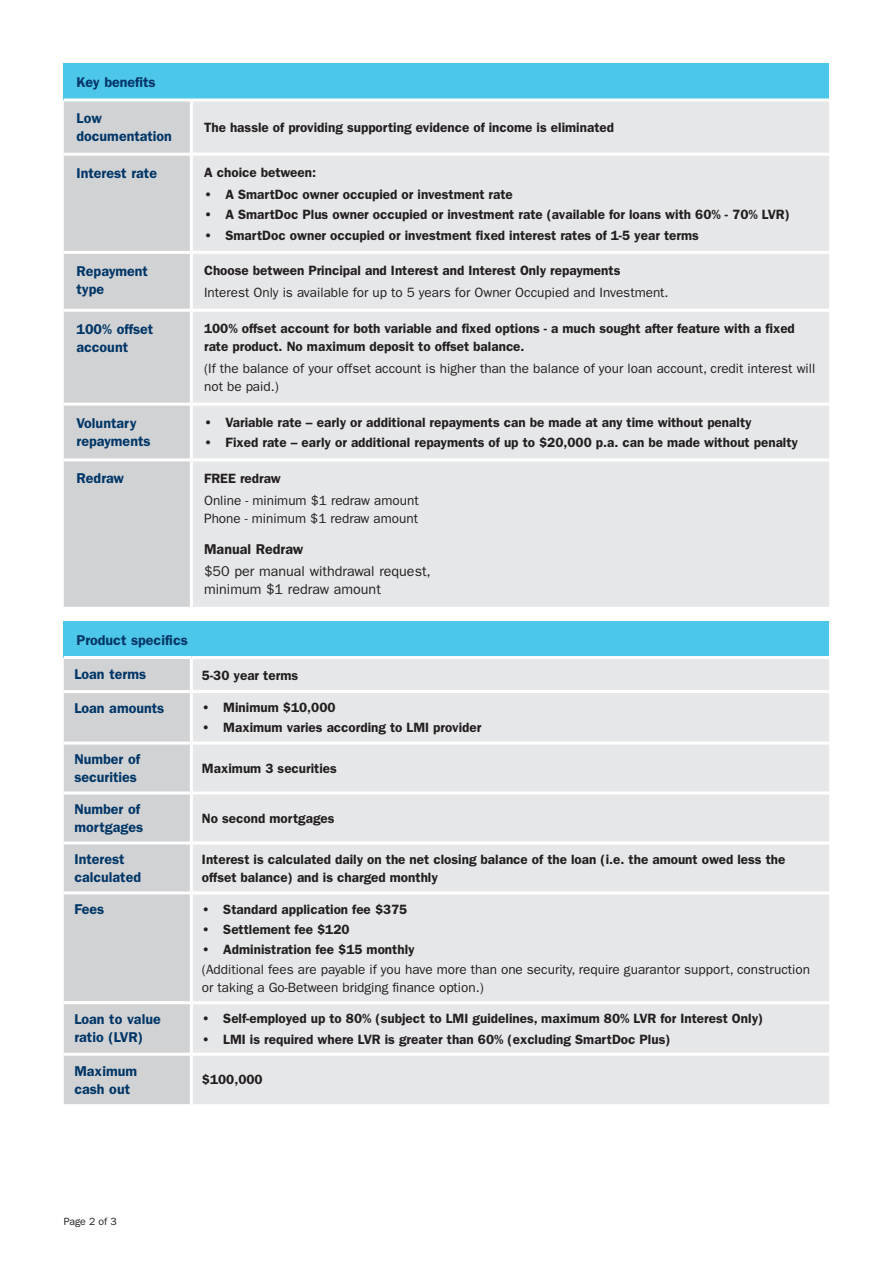
<style>
.page{position:relative;width:893px;height:1263px;background:#fff}
.page>*{position:absolute;margin:0;border:0;box-sizing:border-box;transform-origin:0 0}
.t1{font:600 14.25px/18px "Franklin Gothic";color:#003667}
.t2{font:14.25px/18px "Franklin Gothic";color:#231f20}
.t3{font:600 14.25px "Franklin Gothic";color:#231f20}
.t4{font:600 13.5px/18px "Franklin Gothic";color:#231f20}
.t5{font:13.5px/18px "Franklin Gothic";color:#231f20}
.t6{font:10.5px "Franklin Gothic";color:#231f20}
</style>
<div class="page">
<div style="left:64px;top:64px;width:765px;height:36px;background:#4dc7e9"></div>
<div style="left:64px;top:101px;width:126px;height:506px;background:#d1d2d4"></div>
<div style="left:193px;top:101px;width:636px;height:506px;background:#e6e7e9"></div>
<hr style="left:64px;top:98px;width:127px;height:3px;background:#fff">
<hr style="left:191px;top:98px;width:638px;height:3px;background:#fff">
<hr style="left:64px;top:153px;width:127px;height:3px;background:#fff">
<hr style="left:191px;top:153px;width:638px;height:3px;background:#fff">
<hr style="left:64px;top:251px;width:127px;height:3px;background:#fff">
<hr style="left:191px;top:251px;width:638px;height:3px;background:#fff">
<hr style="left:64px;top:309px;width:127px;height:3px;background:#fff">
<hr style="left:191px;top:309px;width:638px;height:3px;background:#fff">
<hr style="left:64px;top:403px;width:127px;height:3px;background:#fff">
<hr style="left:191px;top:403px;width:638px;height:3px;background:#fff">
<hr style="left:64px;top:458px;width:127px;height:3px;background:#fff">
<hr style="left:191px;top:458px;width:638px;height:3px;background:#fff">
<div style="left:64px;top:621px;width:765px;height:36px;background:#4dc7e9"></div>
<div style="left:64px;top:659px;width:126px;height:445px;background:#d1d2d4"></div>
<div style="left:193px;top:659px;width:636px;height:445px;background:#e6e7e9"></div>
<hr style="left:64px;top:656px;width:127px;height:3px;background:#fff">
<hr style="left:191px;top:656px;width:638px;height:3px;background:#fff">
<hr style="left:64px;top:690px;width:127px;height:3px;background:#fff">
<hr style="left:191px;top:690px;width:638px;height:3px;background:#fff">
<hr style="left:64px;top:741px;width:127px;height:3px;background:#fff">
<hr style="left:191px;top:741px;width:638px;height:3px;background:#fff">
<hr style="left:64px;top:791px;width:127px;height:3px;background:#fff">
<hr style="left:191px;top:791px;width:638px;height:3px;background:#fff">
<hr style="left:64px;top:841px;width:127px;height:3px;background:#fff">
<hr style="left:191px;top:841px;width:638px;height:3px;background:#fff">
<hr style="left:64px;top:891px;width:127px;height:3px;background:#fff">
<hr style="left:191px;top:891px;width:638px;height:3px;background:#fff">
<hr style="left:64px;top:1001px;width:127px;height:3px;background:#fff">
<hr style="left:191px;top:1001px;width:638px;height:3px;background:#fff">
<hr style="left:64px;top:1053px;width:127px;height:3px;background:#fff">
<hr style="left:191px;top:1053px;width:638px;height:3px;background:#fff">
<p class="t1" style="left:77px;top:73px;width:81px">Key benefits</p>
<p class="t1" style="left:77px;top:110px;width:97px">Low documentation</p>
<p class="t4" style="left:204px;top:119px;width:411px">The hassle of providing supporting evidence of income is eliminated</p>
<p class="t1" style="left:77px;top:164px;width:82px">Interest rate</p>
<p class="t4" style="left:204px;top:163px;width:114px">A choice between:</p>
<p class="t4" style="left:204px;top:186px;width:310px">• A SmartDoc owner occupied or investment rate</p>
<p class="t4" style="left:204px;top:206px;width:587px">• A SmartDoc Plus owner occupied or investment rate (available for loans with 60% - 70% LVR)</p>
<p class="t4" style="left:204px;top:226px;width:496px">• SmartDoc owner occupied or investment fixed interest rates of 1-5 year terms</p>
<p class="t1" style="left:77px;top:262px;width:73px">Repayment type</p>
<p class="t4" style="left:204px;top:262px;width:418px">Choose between Principal and Interest and Interest Only repayments</p>
<p class="t5" style="left:204px;top:284px;width:466px">Interest Only is available for up to 5 years for Owner Occupied and Investment.</p>
<p class="t1" style="left:77px;top:320px;width:78px">100% offset account</p>
<p class="t4" style="left:204px;top:319px;width:592px">100% offset account for both variable and fixed options - a much sought after feature with a fixed rate product. No maximum deposit to offset balance.</p>
<p class="t5" style="left:204px;top:360px;width:613px">(If the balance of your offset account is higher than the balance of your loan account, credit interest will not be paid.)</p>
<p class="t1" style="left:77px;top:414px;width:76px">Voluntary repayments</p>
<p class="t4" style="left:204px;top:413px;width:549px">• Variable rate – early or additional repayments can be made at any time without penalty</p>
<p class="t4" style="left:204px;top:433px;width:595px">• Fixed rate – early or additional repayments of up to $20,000 p.a. can be made without penalty</p>
<p class="t1" style="left:77px;top:469px;width:49px">Redraw</p>
<p class="t4" style="left:204px;top:469px;width:78px">FREE redraw</p>
<p class="t5" style="left:204px;top:492px;width:216px">Online - minimum $1 redraw amount<br>Phone - minimum $1 redraw amount</p>
<p class="t3" style="left:204px;top:540px;width:101px">Manual Redraw</p>
<p class="t2" style="left:204px;top:562px;width:228px">$50 per manual withdrawal request, minimum $1 redraw amount</p>
<p class="t1" style="left:77px;top:631px;width:113px">Product specifics</p>
<p class="t1" style="left:74px;top:665px;width:73px">Loan terms</p>
<p class="t4" style="left:202px;top:666px;width:98px">5-30 year terms</p>
<p class="t1" style="left:74px;top:699px;width:91px">Loan amounts</p>
<p class="t4" style="left:202px;top:699px;width:135px">• Minimum $10,000</p>
<p class="t4" style="left:202px;top:719px;width:281px">• Maximum varies according to LMI provider</p>
<p class="t1" style="left:74px;top:750px;width:67px">Number of securities</p>
<p class="t4" style="left:202px;top:759px;width:136px">Maximum 3 securities</p>
<p class="t1" style="left:74px;top:800px;width:70px">Number of mortgages</p>
<p class="t4" style="left:202px;top:809px;width:134px">No second mortgages</p>
<p class="t1" style="left:74px;top:850px;width:68px">Interest calculated</p>
<p class="t4" style="left:202px;top:850px;width:585px">Interest is calculated daily on the net closing balance of the loan (i.e. the amount owed less the offset balance) and is charged monthly</p>
<p class="t1" style="left:74px;top:900px;width:31px">Fees</p>
<p class="t4" style="left:202px;top:900px;width:207px">• Standard application fee $375</p>
<p class="t4" style="left:202px;top:920px;width:149px">• Settlement fee $120</p>
<p class="t4" style="left:202px;top:940px;width:214px">• Administration fee $15 monthly</p>
<p class="t5" style="left:202px;top:960px;width:609px">(Additional fees are payable if you have more than one security, require guarantor support, construction or taking a Go-Between bridging finance option.)</p>
<p class="t1" style="left:74px;top:1010px;width:88px">Loan to value ratio (LVR)</p>
<p class="t4" style="left:202px;top:1010px;width:563px">• Self-employed up to 80% (subject to LMI guidelines, maximum 80% LVR for Interest Only)</p>
<p class="t4" style="left:202px;top:1030px;width:470px">• LMI is required where LVR is greater than 60% (excluding SmartDoc Plus)</p>
<p class="t1" style="left:74px;top:1062px;width:64px">Maximum cash out</p>
<p class="t4" style="left:202px;top:1071px;width:62px">$100,000</p>
<p class="t6" style="left:64px;top:1216px;width:55px">Page 2 of 3</p>
</div>
